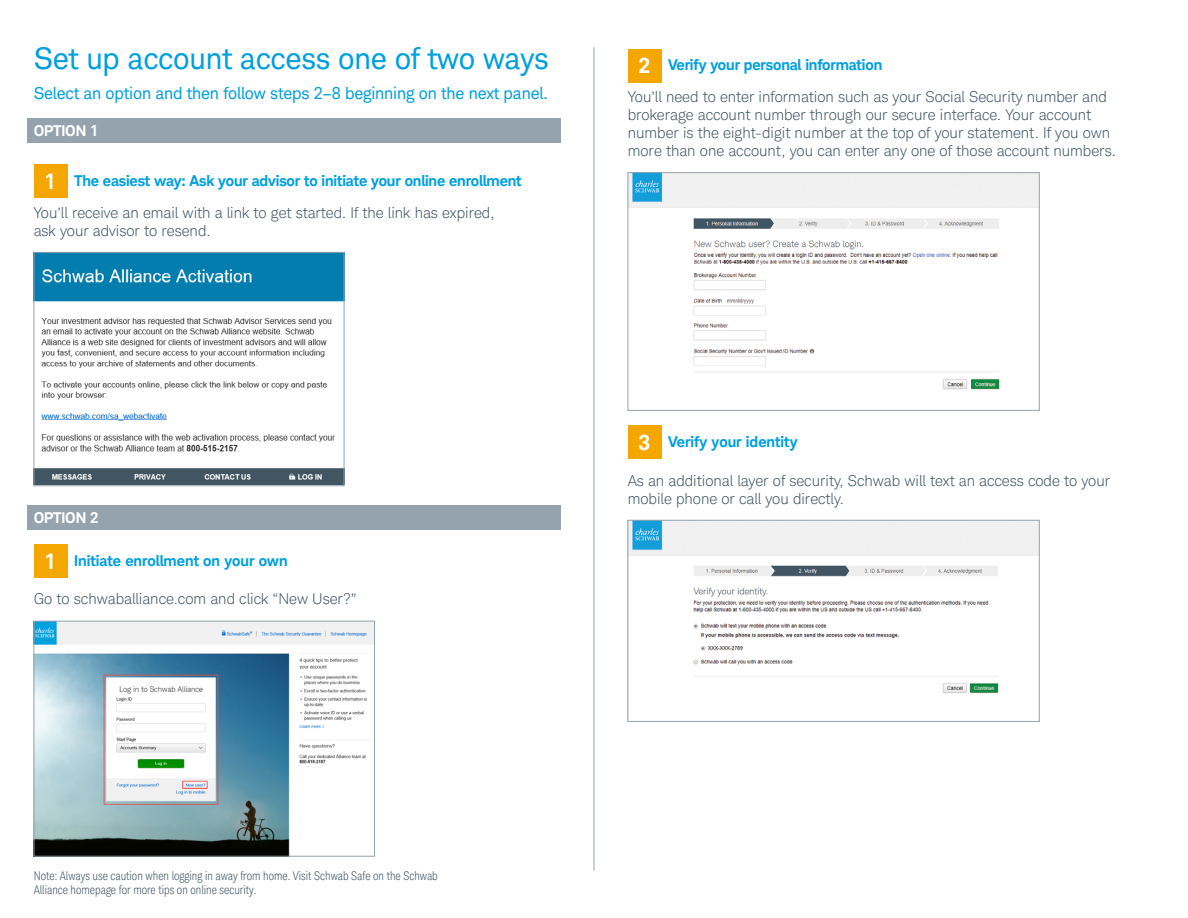
<style>
.page{position:relative;width:1188px;height:918px;background:#fff}
.page>*{position:absolute;margin:0;border:0;box-sizing:border-box;transform-origin:0 0}
.Header_1{font:30px "Charles Modern";letter-spacing:-.01em;color:#00a0df}
.Number{font:700 21px "Charles Modern";color:#fff}
.Header_1-2{font:16.5px "Charles Modern";letter-spacing:-.01em;color:#00a0df}
.body{font:300 15px/18px "Charles Modern";color:#3f5364}
.Header_2{font:700 15px "Charles Modern";letter-spacing:-.01em;color:#00a0df}
.OPTION{font:700 15px "Charles Modern";letter-spacing:-.01em;color:#fff}
.legal{font:300 condensed 12px/14.4px "Charles Modern";color:#3f5364}
</style>
<div class="page">
<div style="left:27px;top:118px;width:533px;height:24px;background:#95a3ae"></div>
<div style="left:27px;top:505px;width:533px;height:24px;background:#95a3ae"></div>
<div style="left:34px;top:164px;width:34px;height:34px;background:#f4a700"></div>
<img style="left:36px;top:254px;width:306px;height:230px">
<div style="left:34px;top:252px;width:310px;height:234px;border:1px solid #95a3ae"></div>
<div style="left:34px;top:544px;width:34px;height:34px;background:#f4a700"></div>
<img style="left:36px;top:623px;width:337px;height:231px">
<div style="left:34px;top:621px;width:341px;height:235px;border:1px solid #95a3ae"></div>
<div style="left:628px;top:49px;width:34px;height:33px;background:#f4a700"></div>
<img style="left:630px;top:174px;width:408px;height:216px">
<div style="left:628px;top:172px;width:412px;height:239px;border:1px solid #95a3ae"></div>
<div style="left:628px;top:426px;width:34px;height:33px;background:#f4a700"></div>
<img style="left:630px;top:522px;width:408px;height:172px">
<div style="left:628px;top:520px;width:412px;height:202px;border:1px solid #95a3ae"></div>
<hr style="left:594px;top:47px;width:1px;height:824px;background:#95a3ae">
<p class="Header_1" style="left:34px;top:41px;width:517px">Set up account access one of two ways</p>
<p class="Header_1-2" style="left:34px;top:84px;width:516px">Select an option and then follow steps 2–8 beginning on the next panel.</p>
<p class="OPTION" style="left:34px;top:121px;width:66px">OPTION 1</p>
<p class="Number" style="left:45px;top:169px;width:13px">1</p>
<p class="Header_2" style="left:74px;top:172px;width:449px">The easiest way: Ask your advisor to initiate your online enrollment</p>
<p class="body" style="left:34px;top:203px;width:462px">You’ll receive an email with a link to get started. If the link has expired, ask your advisor to resend.</p>
<p class="OPTION" style="left:34px;top:508px;width:66px">OPTION 2</p>
<p class="Number" style="left:45px;top:549px;width:13px">1</p>
<p class="Header_2" style="left:74px;top:552px;width:215px">Initiate enrollment on your own</p>
<p class="body" style="left:34px;top:590px;width:324px">Go to schwaballiance.com and click “New User?”</p>
<p class="Number" style="left:639px;top:53px;width:13px">2</p>
<p class="Header_2" style="left:668px;top:56px;width:216px">Verify your personal information</p>
<p class="body" style="left:628px;top:88px;width:490px">You’ll need to enter information such as your Social Security number and brokerage account number through our secure interface. Your account number is the eight-digit number at the top of your statement. If you own more than one account, you can enter any one of those account numbers.</p>
<p class="Number" style="left:639px;top:430px;width:13px">3</p>
<p class="Header_2" style="left:668px;top:433px;width:131px">Verify your identity</p>
<p class="body" style="left:628px;top:471px;width:484px">As an additional layer of security, Schwab will text an access code to your mobile phone or call you directly.</p>
<p class="legal" style="left:34px;top:868px;width:406px">Note: Always use caution when logging in away from home. Visit Schwab Safe on the Schwab<br>Alliance homepage for more tips on online security.</p>
</div>
